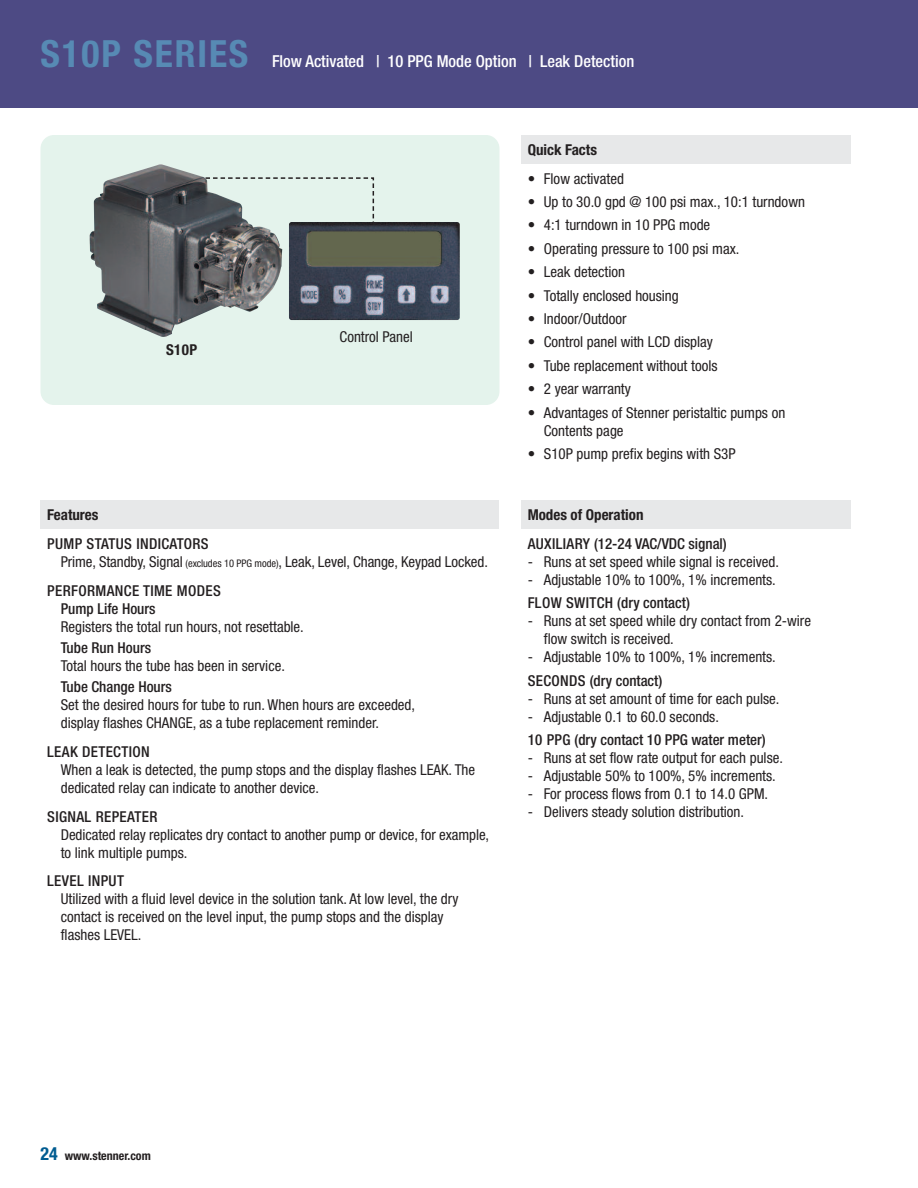
<style>
.page{position:relative;width:918px;height:1188px;background:#fff}
.page>*{position:absolute;margin:0;border:0;box-sizing:border-box;transform-origin:0 0}
.t1{font:700 condensed 37.5px "Helvetica Neue";letter-spacing:.05em;color:#578ab4}
.t2{font:500 condensed 16.5px "Helvetica Neue";color:#fff}
.t3{font:condensed 15px/18px "Helvetica Neue";color:#231f20}
.t4{font:500 condensed 15px "Helvetica Neue";letter-spacing:.005em;color:#231f20}
.t5{font:500 condensed 15px/18px "Helvetica Neue";letter-spacing:.025em;color:#231f20}
.t6{font:700 condensed 15px "Helvetica Neue";color:#231f20}
.t7{font:700 condensed 12px "Helvetica Neue";color:#231f20}
.s1{font-weight:500}
.s2{font-size:10.5px}
.s3{font-size:18px;color:#005c91}
</style>
<div class="page">
<div style="left:0;top:0;width:918px;height:108px;background:#4d4a84"></div>
<div style="left:521px;top:500px;width:330px;height:28px;background:#e7e8e9"></div>
<div style="left:521px;top:135px;width:330px;height:28px;background:#e7e8e9"></div>
<div style="left:40px;top:135px;width:460px;height:270px;background:#e4f3ec;border-radius:14px"></div>
<svg style="left:282px;top:177px;width:93px;height:75px"></svg>
<div style="left:40px;top:500px;width:460px;height:28px;background:#e7e8e9"></div>
<img style="left:90px;top:164px;width:192px;height:173px">
<img style="left:289px;top:222px;width:171px;height:98px;border-radius:3px">
<h1 class="t1" style="left:40px;top:31px;width:209px">S10P SERIES</h1>
<p class="t2" style="left:272px;top:52px;width:364px">Flow Activated | 10 PPG Mode Option | Leak Detection</p>
<p class="t6" style="left:166px;top:340px;width:33px">S10P</p>
<p class="t3" style="left:340px;top:328px;width:75px">Control Panel</p>
<p class="t6" style="left:528px;top:140px;width:71px">Quick Facts</p>
<p class="t3" style="left:528px;top:169px;width:98px">• Flow activated</p>
<p class="t3" style="left:528px;top:193px;width:279px">• Up to 30.0 gpd @ 100 psi max., 10:1 turndown</p>
<p class="t3" style="left:528px;top:216px;width:184px">• 4:1 turndown in 10 PPG mode</p>
<p class="t3" style="left:528px;top:239px;width:213px">• Operating pressure to 100 psi max.</p>
<p class="t3" style="left:528px;top:263px;width:99px">• Leak detection</p>
<p class="t3" style="left:528px;top:286px;width:153px">• Totally enclosed housing</p>
<p class="t3" style="left:528px;top:310px;width:100px">• Indoor/Outdoor</p>
<p class="t3" style="left:528px;top:333px;width:187px">• Control panel with LCD display</p>
<p class="t3" style="left:528px;top:356px;width:191px">• Tube replacement without tools</p>
<p class="t3" style="left:528px;top:380px;width:105px">• 2 year warranty</p>
<p class="t3" style="left:544px;top:403px;width:243px;text-indent:-16px">• Advantages of Stenner peristaltic pumps on<br>Contents page</p>
<p class="t3" style="left:528px;top:445px;width:210px">• S10P pump prefix begins with S3P</p>
<p class="t6" style="left:47px;top:506px;width:53px">Features</p>
<p class="t3" style="left:61px;top:534px;width:429px;text-indent:-14px"><span class="s1">PUMP STATUS INDICATORS<br></span>Prime, Standby, Signal <span class="s2">(excludes 10 PPG mode)</span>, Leak, Level, Change, Keypad Locked.</p>
<p class="t5" style="left:61px;top:581px;width:162px;text-indent:-14px">PERFORMANCE TIME MODES<br>Pump Life Hours</p>
<p class="t3" style="left:61px;top:617px;width:245px">Registers the total run hours, not resettable.</p>
<p class="t4" style="left:61px;top:639px;width:92px">Tube Run Hours</p>
<p class="t3" style="left:61px;top:656px;width:226px">Total hours the tube has been in service.</p>
<p class="t4" style="left:61px;top:678px;width:113px">Tube Change Hours</p>
<p class="t3" style="left:61px;top:696px;width:356px">Set the desired hours for tube to run. When hours are exceeded, display flashes CHANGE, as a tube replacement reminder.</p>
<p class="t5" style="left:47px;top:742px;width:104px">LEAK DETECTION</p>
<p class="t3" style="left:61px;top:760px;width:416px">When a leak is detected, the pump stops and the display flashes LEAK. The dedicated relay can indicate to another device.</p>
<p class="t5" style="left:47px;top:807px;width:112px">SIGNAL REPEATER</p>
<p class="t3" style="left:61px;top:825px;width:430px">Dedicated relay replicates dry contact to another pump or device, for example, to link multiple pumps.</p>
<p class="t5" style="left:47px;top:872px;width:78px">LEVEL INPUT</p>
<p class="t3" style="left:61px;top:890px;width:399px">Utilized with a fluid level device in the solution tank. At low level, the dry contact is received on the level input, the pump stops and the display flashes LEVEL.</p>
<p class="t6" style="left:528px;top:506px;width:117px">Modes of Operation</p>
<p class="t4" style="left:528px;top:534px;width:201px">AUXILIARY (12-24 VAC/VDC signal)</p>
<p class="t3" style="left:528px;top:552px;width:253px">- Runs at set speed while signal is received.</p>
<p class="t3" style="left:528px;top:570px;width:250px">- Adjustable 10% to 100%, 1% increments.</p>
<p class="t4" style="left:528px;top:594px;width:164px">FLOW SWITCH (dry contact)</p>
<p class="t3" style="left:544px;top:612px;width:269px;text-indent:-16px">- Runs at set speed while dry contact from 2-wire flow switch is received.</p>
<p class="t3" style="left:528px;top:648px;width:250px">- Adjustable 10% to 100%, 1% increments.</p>
<p class="t4" style="left:528px;top:671px;width:136px">SECONDS (dry contact)</p>
<p class="t3" style="left:528px;top:689px;width:253px">- Runs at set amount of time for each pulse.</p>
<p class="t3" style="left:528px;top:707px;width:193px">- Adjustable 0.1 to 60.0 seconds.</p>
<p class="t4" style="left:528px;top:731px;width:240px">10 PPG (dry contact 10 PPG water meter)</p>
<p class="t3" style="left:528px;top:749px;width:257px">- Runs at set flow rate output for each pulse.</p>
<p class="t3" style="left:528px;top:767px;width:250px">- Adjustable 50% to 100%, 5% increments.</p>
<p class="t3" style="left:528px;top:785px;width:242px">- For process flows from 0.1 to 14.0 GPM.</p>
<p class="t3" style="left:528px;top:803px;width:218px">- Delivers steady solution distribution.</p>
<p class="t7" style="left:40px;top:1149px;width:112px"><span class="s3">24</span> www.stenner.com</p>
</div>
